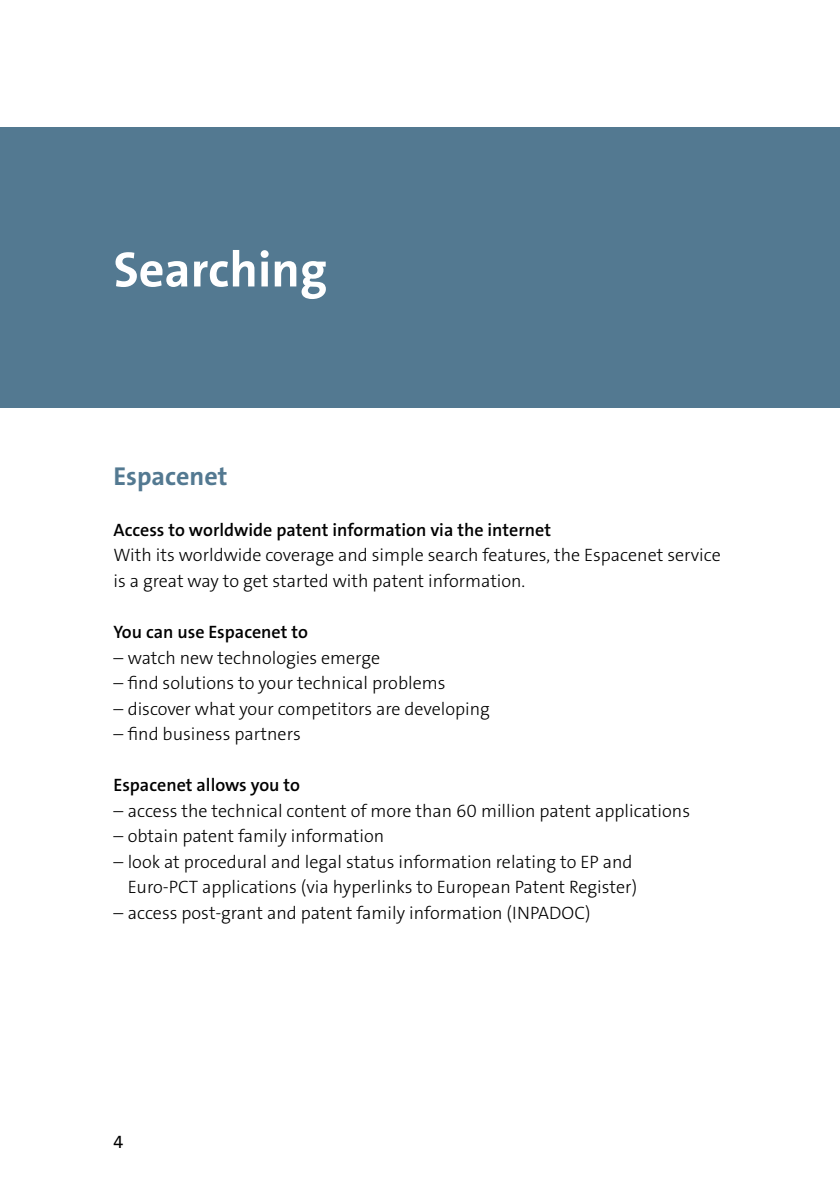
<style>
.page{position:relative;width:840px;height:1191px;background:#fff}
.page>*{position:absolute;margin:0;border:0;box-sizing:border-box;transform-origin:0 0}
.t1{font:50px "The Sans LP7 Bld";color:#fff}
.t2{font:26px "The Sans LP7 Bld";color:#537991}
.t3{font:18px/25.6px "The Sans LP3 Lig";color:#000}
.t4{font:18px "The Sans LP6 Se Bld";color:#000}
.t5{font:18px "The Sans LP5 Plain";color:#000}
</style>
<div class="page">
<div style="left:0;top:128px;width:839px;height:280px;background:#537991"></div>
<h1 class="t1" style="left:113px;top:237px;width:215px">Searching</h1>
<h2 class="t2" style="left:113px;top:459px;width:115px">Espacenet</h2>
<p class="t4" style="left:113px;top:518px;width:439px">Access to worldwide patent information via the internet</p>
<p class="t3" style="left:113px;top:543px;width:608px">With its worldwide coverage and simple search features, the Espacenet service is a great way to get started with patent information.</p>
<p class="t4" style="left:113px;top:620px;width:196px">You can use Espacenet to</p>
<p class="t3" style="left:113px;top:645px;width:268px">– watch new technologies emerge</p>
<p class="t3" style="left:113px;top:670px;width:333px">– find solutions to your technical problems</p>
<p class="t3" style="left:113px;top:696px;width:377px">– discover what your competitors are developing</p>
<p class="t3" style="left:113px;top:721px;width:189px">– find business partners</p>
<p class="t4" style="left:113px;top:773px;width:188px">Espacenet allows you to</p>
<p class="t3" style="left:113px;top:798px;width:577px">– access the technical content of more than 60 million patent applications</p>
<p class="t3" style="left:113px;top:823px;width:272px">– obtain patent family information</p>
<p class="t3" style="left:113px;top:849px;width:525px;text-align:right">– look at procedural and legal status information relating to EP and<br>Euro-PCT applications (via hyperlinks to European Patent Register)</p>
<p class="t3" style="left:113px;top:900px;width:478px">– access post-grant and patent family information (INPADOC)</p>
<p class="t5" style="left:113px;top:1130px;width:11px">4</p>
</div>
